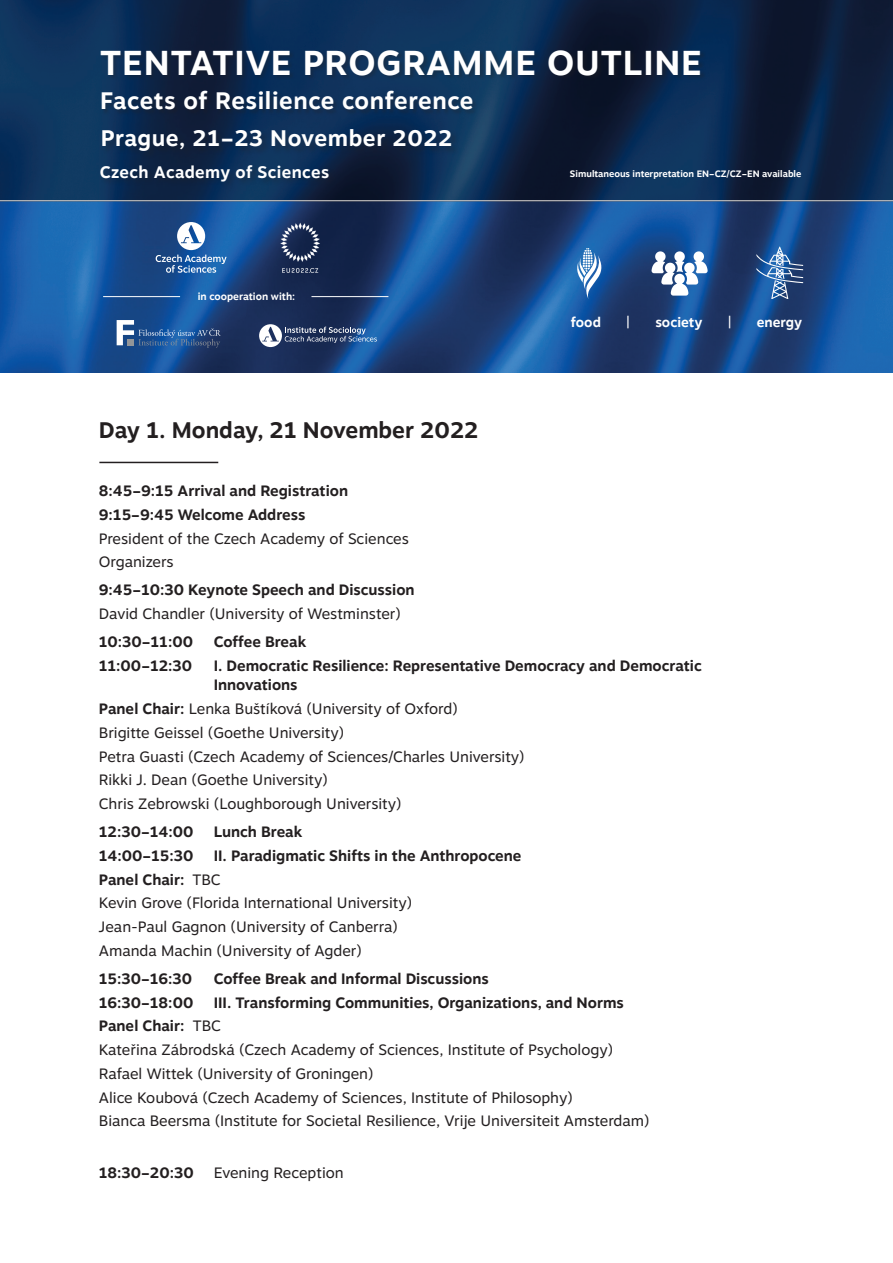
<style>
.page{position:relative;width:893px;height:1263px;background:#fff}
.page>*{position:absolute;margin:0;border:0;box-sizing:border-box;transform-origin:0 0}
.t1{font:700 34.5px "Motiva Sans";letter-spacing:.025em;color:#fff}
.t2{font:700 23.85px "Motiva Sans";letter-spacing:.025em;color:#fff}
.t3{font:700 22.5px "Motiva Sans";color:#231f20}
.t4{font:700 22.5px "Motiva Sans";letter-spacing:.025em;color:#fff}
.t5{font:700 16.65px "Motiva Sans";letter-spacing:.025em;color:#fff}
.t6{font:15px/23.7px "Motiva Sans";color:#231f20}
.t7{font:700 15px/23.7px "Motiva Sans";color:#231f20}
.t8{font:700 13.65px "Motiva Sans";color:#fff}
.t9{font:700 10.2px "Motiva Sans";color:#fff}
.t10{font:700 9.3px "Motiva Sans";color:#fff}
.s1{font-weight:700}
</style>
<div class="page">
<hr style="left:99px;top:462px;width:119px;height:1px;background:#231f20">
<img style="left:0;top:201px;width:893px;height:171px">
<svg style="left:156px;top:222px;width:71px;height:51px;background:#4c7ab0"></svg>
<img style="left:265px;top:201px;width:63px;height:74px">
<svg style="left:651px;top:251px;width:57px;height:45px"></svg>
<svg style="left:575px;top:248px;width:28px;height:51px"></svg>
<svg style="left:756px;top:247px;width:47px;height:52px;background:#436da2"></svg>
<hr style="left:103px;top:296px;width:77px;height:1px;background:#fff">
<hr style="left:311px;top:296px;width:77px;height:1px;background:#fff">
<svg style="left:0;top:0;width:893px;height:201px;background:#0e284b"></svg>
<svg style="left:117px;top:320px;width:104px;height:28px;background:#3b669e"></svg>
<svg style="left:259px;top:324px;width:118px;height:23px;background:#50678d"></svg>
<div style="left:102px;top:91px;width:376px;height:25px;background:#231f20;opacity:.3"></div>
<div style="left:101px;top:49px;width:605px;height:32px;background:#231f20;opacity:.3"></div>
<div style="left:102px;top:129px;width:358px;height:30px;background:#231f20;opacity:.3"></div>
<div style="left:100px;top:165px;width:237px;height:24px;background:#231f20;opacity:.3"></div>
<h1 class="t1" style="left:100px;top:37px;width:603px">TENTATIVE PROGRAMME OUTLINE</h1>
<h2 class="t2" style="left:100px;top:83px;width:375px">Facets of Resilience conference</h2>
<h3 class="t4" style="left:101px;top:121px;width:353px">Prague, 21–23 November 2022</h3>
<p class="t5" style="left:100px;top:160px;width:231px">Czech Academy of Sciences</p>
<p class="t10" style="left:570px;top:167px;width:233px">Simultaneous interpretation EN–CZ/CZ–EN available</p>
<p class="t9" style="left:198px;top:289px;width:99px">in cooperation with:</p>
<h3 class="t3" style="left:99px;top:414px;width:381px">Day 1. Monday, 21 November 2022</h3>
<p class="t8" style="left:571px;top:312px;width:32px">food</p>
<p class="t8" style="left:627px;top:312px;width:5px">|</p>
<p class="t8" style="left:655px;top:312px;width:48px">society</p>
<p class="t8" style="left:728px;top:312px;width:5px">|</p>
<p class="t8" style="left:757px;top:312px;width:47px">energy</p>
<p class="t7" style="left:99px;top:479px;width:251px">8:45–9:15 Arrival and Registration<br>9:15–9:45 Welcome Address</p>
<p class="t6" style="left:99px;top:526px;width:312px">President of the Czech Academy of Sciences<br>Organizers</p>
<p class="t7" style="left:99px;top:578px;width:317px">9:45–10:30 Keynote Speech and Discussion</p>
<p class="t6" style="left:99px;top:602px;width:303px">David Chandler (University of Westminster)</p>
<p class="t7" style="left:99px;top:630px;width:96px">10:30–11:00</p>
<p class="t7" style="left:214px;top:630px;width:94px">Coffee Break</p>
<p class="t7" style="left:99px;top:653px;width:95px">11:00–12:30</p>
<p class="t7" style="left:214px;top:655px;width:490px;line-height:19.5px">I. Democratic Resilience: Representative Democracy and Democratic<br>Innovations</p>
<p class="t6" style="left:99px;top:697px;width:427px"><span class="s1">Panel Chair:</span> Lenka Buštíková (University of Oxford)<br>Brigitte Geissel (Goethe University)<br>Petra Guasti (Czech Academy of Sciences/Charles University)<br>Rikki J. Dean (Goethe University)<br>Chris Zebrowski (Loughborough University)</p>
<p class="t7" style="left:99px;top:820px;width:96px">12:30–14:00</p>
<p class="t7" style="left:214px;top:820px;width:90px">Lunch Break</p>
<p class="t7" style="left:99px;top:843px;width:96px">14:00–15:30</p>
<p class="t6" style="left:99px;top:843px;width:424px;text-indent:115px"><span class="s1">II. Paradigmatic Shifts in the Anthropocene Panel Chair:</span> TBC<br>Kevin Grove (Florida International University)<br>Jean-Paul Gagnon (University of Canberra)<br>Amanda Machin (University of Agder)</p>
<p class="t7" style="left:99px;top:966px;width:95px">15:30–16:30</p>
<p class="t7" style="left:214px;top:966px;width:277px">Coffee Break and Informal Discussions</p>
<p class="t7" style="left:99px;top:990px;width:96px">16:30–18:00</p>
<p class="t6" style="left:99px;top:990px;width:552px;text-indent:115px"><span class="s1">III. Transforming Communities, Organizations, and Norms Panel Chair:</span> TBC<br>Kateřina Zábrodská (Czech Academy of Sciences, Institute of Psychology)<br>Rafael Wittek (University of Groningen)<br>Alice Koubová (Czech Academy of Sciences, Institute of Philosophy)<br>Bianca Beersma (Institute for Societal Resilience, Vrije Universiteit Amsterdam)</p>
<p class="t7" style="left:99px;top:1160px;width:96px">18:30–20:30</p>
<p class="t6" style="left:214px;top:1160px;width:132px">Evening Reception</p>
</div>
